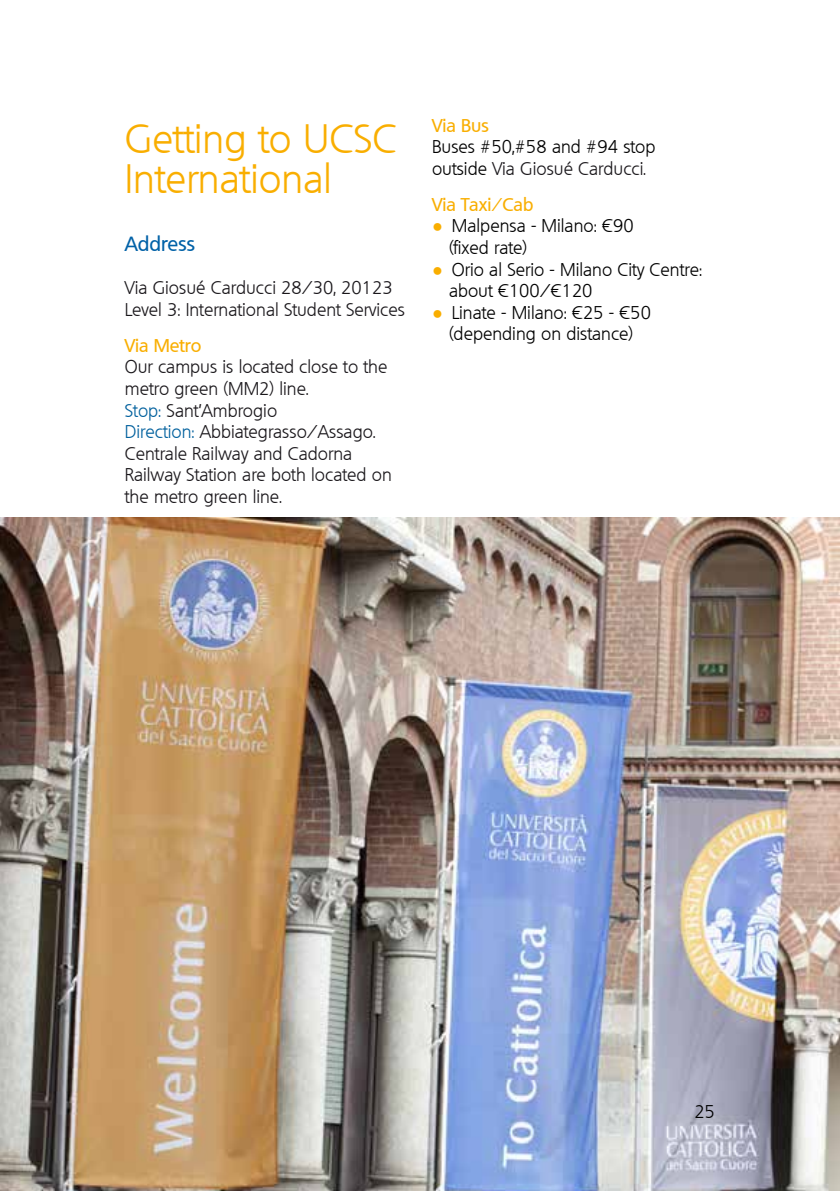
<style>
.page{position:relative;width:840px;height:1191px;background:#fff}
.page>*{position:absolute;margin:0;border:0;box-sizing:border-box;transform-origin:0 0}
.t1{font:300 40px/40px "Quebec";color:#f9ae00}
.t2{font:500 20px "Quebec";color:#0061a7}
.t3{font:300 18px/21.6px "Quebec";color:#1a171b}
.t4{font:300 18px/21.6px "Quebec";color:#000}
.t5{font:500 18px "Quebec";color:#f9ae00}
.s1{color:#00609d}
.s2{color:#1a171b}
.s3{font-family:"Arial";font-weight:400;color:#f9ae00}
</style>
<div class="page">
<img style="left:0;top:517px;width:839px;height:674px">
<h1 class="t1" style="left:125px;top:119px;width:273px">Getting to UCSC<br>International</h1>
<p class="t2" style="left:125px;top:231px;width:72px">Address</p>
<p class="t3" style="left:125px;top:277px;width:281px">Via Giosué Carducci 28/30, 20123<br>Level 3: International Student Services</p>
<p class="t5" style="left:125px;top:334px;width:78px">Via Metro</p>
<p class="t3" style="left:125px;top:356px;width:268px">Our campus is located close to the metro green (MM2) line.<br><span class="s1">Stop:</span> Sant’Ambrogio<br><span class="s1">Direction:</span> Abbiategrasso/Assago.<br>Centrale Railway and Cadorna<br>Railway Station are both located on the metro green line.</p>
<p class="t5" style="left:432px;top:113px;width:58px">Via Bus</p>
<p class="t4" style="left:432px;top:136px;width:225px">Buses #50,#58 and #94 stop outside <span class="s2">Via Giosué Carducci.</span></p>
<p class="t5" style="left:432px;top:193px;width:103px">Via Taxi/Cab</p>
<p class="t4" style="left:449px;top:215px;width:186px;text-indent:-17px"><span class="s3">●</span> Malpensa - Milano: €90 (fixed rate)</p>
<p class="t4" style="left:449px;top:258px;width:254px;text-indent:-17px"><span class="s3">●</span> Orio al Serio - Milano City Centre: about €100/€120</p>
<p class="t4" style="left:432px;top:301px;width:220px;text-align:center"><span class="s3">●</span> Linate - Milano: €25 - €50 (depending on distance)</p>
<p class="t4" style="left:694px;top:1101px;width:22px">25</p>
</div>
